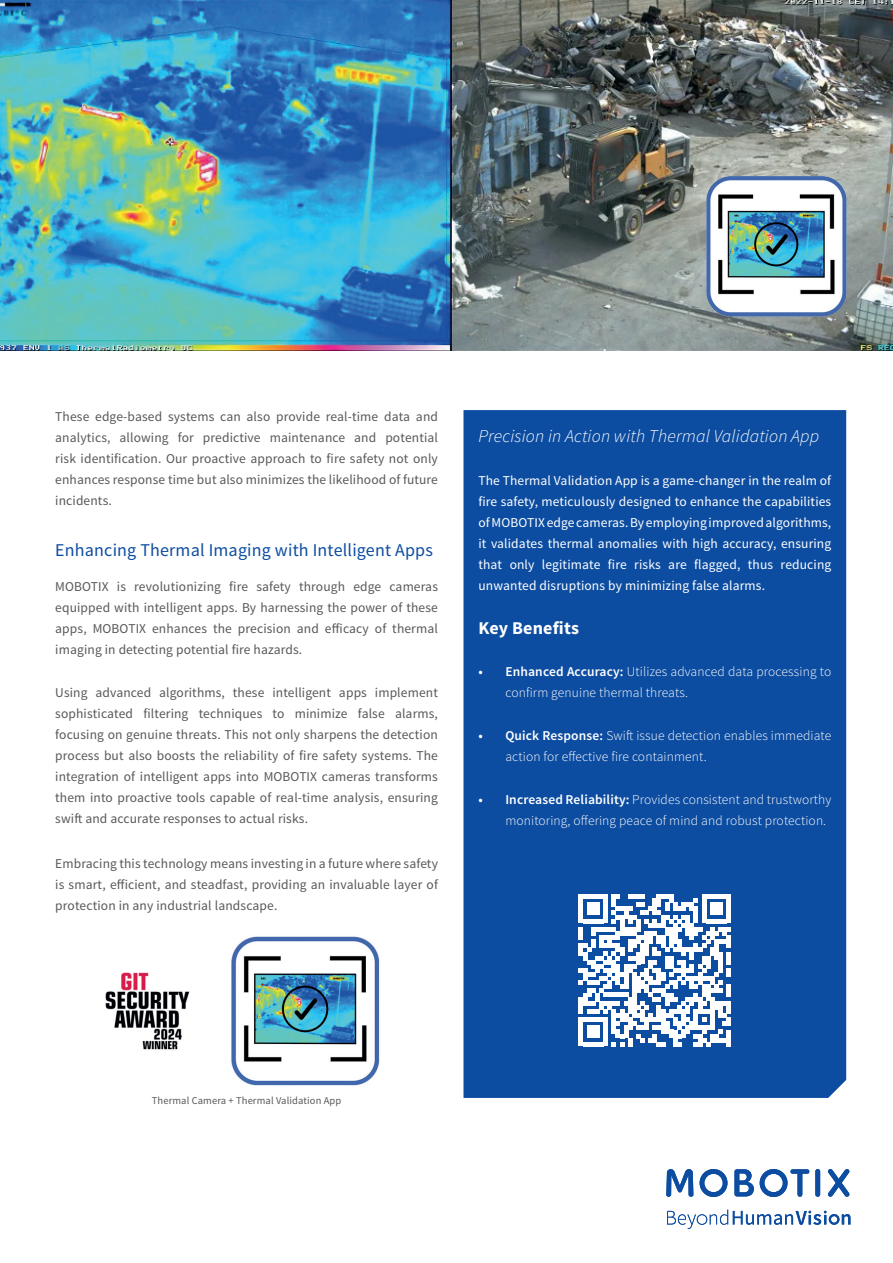
<style>
.page{position:relative;width:893px;height:1263px;background:#fff}
.page>*{position:absolute;margin:0;border:0;box-sizing:border-box;transform-origin:0 0}
.t1{font:18px "Source Sans Pro";letter-spacing:.01em;color:#0d4da1}
.t2{font:italic 300 18px "Source Sans Pro";letter-spacing:.01em;color:#fff}
.t3{font:700 18px "Source Sans Pro";letter-spacing:.01em;color:#fff}
.t4{font:13.5px/21px "Source Sans Pro";letter-spacing:.01em;color:#57585a;text-align:justify}
.t5{font:13.5px/21px "Source Sans Pro";letter-spacing:.01em;color:#fff;text-align:justify}
.t6{font:300 13.5px/21px "Source Sans Pro";letter-spacing:.01em;color:#fff}
.t7{font:10.5px "Source Sans Pro";letter-spacing:.01em;color:#57585a}
.s1{font-weight:600}
</style>
<div class="page">
<svg style="left:666px;top:1169px;width:27px;height:28px"></svg>
<svg style="left:734px;top:1169px;width:20px;height:27px"></svg>
<div style="left:815px;top:1169px;width:5px;height:28px;background:#0d4da1;border-radius:2px"></div>
<svg style="left:828px;top:1169px;width:21px;height:28px"></svg>
<svg style="left:700px;top:1169px;width:27px;height:28px"></svg>
<svg style="left:760px;top:1169px;width:49px;height:28px"></svg>
<svg style="left:667px;top:1209px;width:183px;height:20px"></svg>
<img style="left:0;top:0;width:893px;height:351px">
<img style="left:695px;top:164px;width:163px;height:164px">
<div style="left:463px;top:410px;width:383px;height:688px;background:#0d4da1"></div>
<svg style="left:579px;top:894px;width:152px;height:152px"></svg>
<hr style="left:727px;top:1030px;width:4px;height:16px;background:#fff">
<img style="left:105px;top:936px;width:275px;height:150px">
<p class="t4" style="left:55px;top:406px;width:384px">These edge-based systems can also provide real-time data and analytics, allowing for predictive maintenance and potential risk identification. Our proactive approach to fire safety not only enhances response time but also minimizes the likelihood of future incidents.</p>
<h1 class="t1" style="left:55px;top:539px;width:379px">Enhancing Thermal Imaging with Intelligent Apps</h1>
<p class="t4" style="left:55px;top:576px;width:384px">MOBOTIX is revolutionizing fire safety through edge cameras equipped with intelligent apps. By harnessing the power of these apps, MOBOTIX enhances the precision and efficacy of thermal imaging in detecting potential fire hazards.</p>
<p class="t4" style="left:55px;top:683px;width:384px">Using advanced algorithms, these intelligent apps implement sophisticated filtering techniques to minimize false alarms, focusing on genuine threats. This not only sharpens the detection process but also boosts the reliability of fire safety systems. The integration of intelligent apps into MOBOTIX cameras transforms them into proactive tools capable of real-time analysis, ensuring swift and accurate responses to actual risks.</p>
<p class="t4" style="left:55px;top:853px;width:384px">Embracing this technology means investing in a future where safety is smart, efficient, and steadfast, providing an invaluable layer of protection in any industrial landscape.</p>
<h1 class="t2" style="left:478px;top:425px;width:342px">Precision in Action with Thermal Validation App</h1>
<p class="t5" style="left:478px;top:470px;width:354px">The Thermal Validation App is a game-changer in the realm of fire safety, meticulously designed to enhance the capabilities of MOBOTIX edge cameras. By employing improved algorithms, it validates thermal anomalies with high accuracy, ensuring that only legitimate fire risks are flagged, thus reducing unwanted disruptions by minimizing false alarms.</p>
<h1 class="t3" style="left:478px;top:616px;width:102px">Key Benefits</h1>
<p class="t6" style="left:505px;top:661px;width:327px;text-indent:-27px"><span class="s1">• Enhanced Accuracy:</span> Utilizes advanced data processing to confirm genuine thermal threats.</p>
<p class="t6" style="left:505px;top:725px;width:327px;text-indent:-27px"><span class="s1">• Quick Response:</span> Swift issue detection enables immediate action for effective fire containment.</p>
<p class="t6" style="left:505px;top:789px;width:327px;text-indent:-27px"><span class="s1">• Increased Reliability:</span> Provides consistent and trustworthy monitoring, offering peace of mind and robust protection.</p>
<p class="t7" style="left:152px;top:1094px;width:191px">Thermal Camera + Thermal Validation App</p>
</div>
